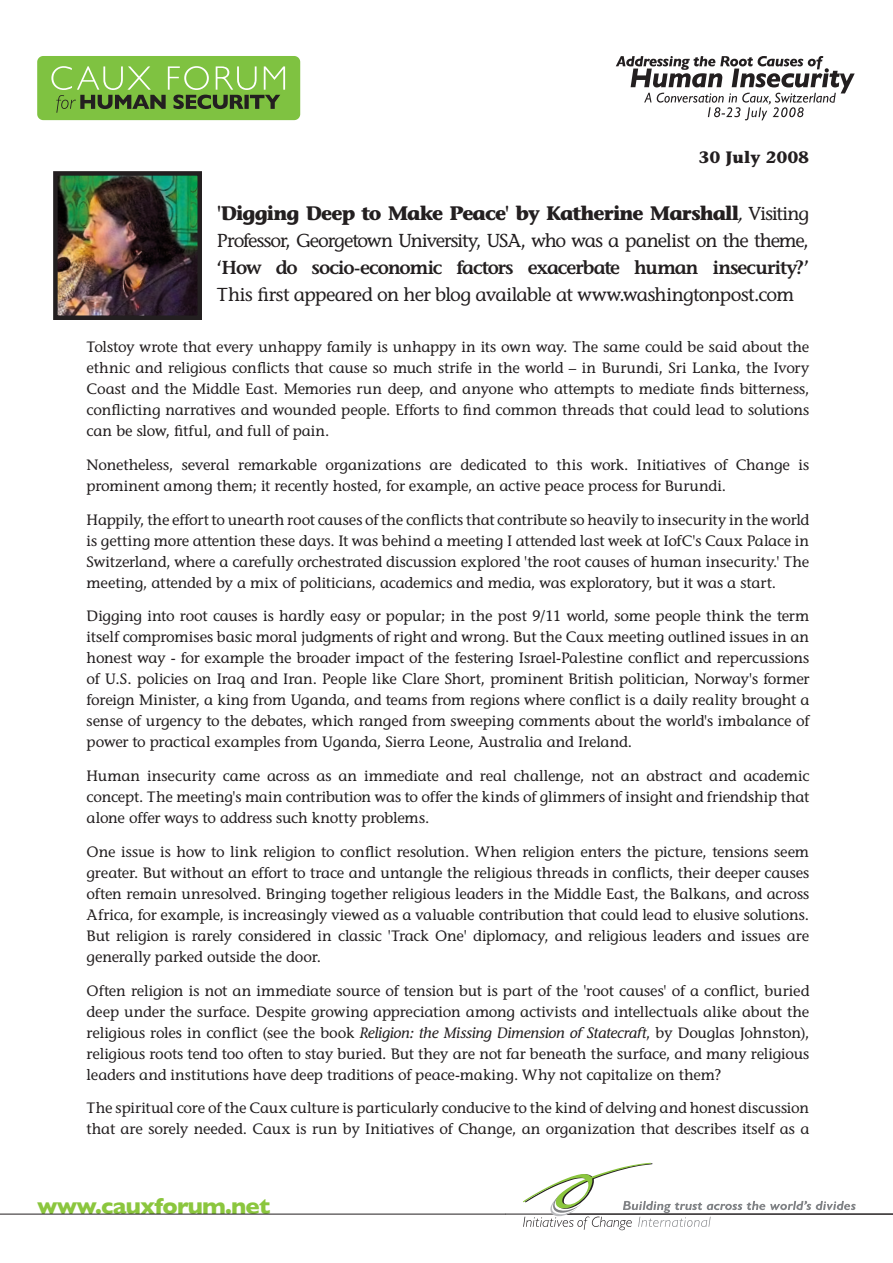
<style>
.page{position:relative;width:893px;height:1263px;background:#fff}
.page>*{position:absolute;margin:0;border:0;box-sizing:border-box;transform-origin:0 0}
.t1{font:700 23.25px "Gill Sans";letter-spacing:-.035em;color:#8bc63e}
.t2{font:700 19.5px "Stone Informal";letter-spacing:-.05em;color:#231f20}
.t3{font:18.75px "Stone Informal";letter-spacing:-.045em;color:#231f20}
.t4{font:600 18.75px "Stone Informal";letter-spacing:-.05em;color:#231f20}
.t5{font:700 16.5px "Stone Informal";letter-spacing:.02em;color:#231f20}
.t6{font:15px/21px "Stone Informal";letter-spacing:-.01em;color:#231f20;text-align:justify}
.s1{font-weight:400;font-style:italic;font-size:18.75px}
.s2{font-weight:400;font-size:18.75px}
.s3{font-style:italic}
</style>
<div class="page">
<svg style="left:616px;top:56px;width:239px;height:64px"></svg>
<div style="left:40px;top:59px;width:257px;height:58px;background:#7fc241;border-radius:3px"></div>
<div style="left:37px;top:56px;width:263px;height:64px;border:6px solid #7fc241;border-radius:3px"></div>
<svg style="left:51px;top:66px;width:234px;height:47px"></svg>
<hr style="left:567px;top:1214px;width:326px;height:1px;background:#231f20">
<hr style="left:505px;top:1214px;width:49px;height:1px;background:#231f20">
<svg style="left:522px;top:1163px;width:334px;height:67px"></svg>
<hr style="left:0;top:1214px;width:506px;height:1px;background:#231f20">
<img style="left:58px;top:176px;width:139px;height:139px">
<div style="left:53px;top:171px;width:149px;height:149px;border:4px solid #231f20"></div>
<p class="t5" style="left:699px;top:147px;width:112px">30 July 2008</p>
<h2 class="t2" style="left:217px;top:200px;width:593px">'Digging Deep to Make Peace' by Katherine Marshall<span class="s1">,</span> <span class="s2">Visiting</span></h2>
<p class="t3" style="left:217px;top:229px;width:593px">Professor, Georgetown University, USA, who was a panelist on the theme,</p>
<p class="t4" style="left:217px;top:256px;width:593px">‘How do socio-economic factors exacerbate human insecurity?’</p>
<p class="t3" style="left:217px;top:283px;width:579px">This first appeared on her blog available at www.washingtonpost.com</p>
<p class="t6" style="left:87px;top:336px;width:724px">Tolstoy wrote that every unhappy family is unhappy in its own way. The same could be said about the ethnic and religious conflicts that cause so much strife in the world – in Burundi, Sri Lanka, the Ivory Coast and the Middle East. Memories run deep, and anyone who attempts to mediate finds bitterness, conflicting narratives and wounded people. Efforts to find common threads that could lead to solutions can be slow, fitful, and full of pain.</p>
<p class="t6" style="left:87px;top:454px;width:724px">Nonetheless, several remarkable organizations are dedicated to this work. Initiatives of Change is prominent among them; it recently hosted, for example, an active peace process for Burundi.</p>
<p class="t6" style="left:87px;top:509px;width:724px">Happily, the effort to unearth root causes of the conflicts that contribute so heavily to insecurity in the world is getting more attention these days. It was behind a meeting I attended last week at IofC's Caux Palace in Switzerland, where a carefully orchestrated discussion explored 'the root causes of human insecurity.' The meeting, attended by a mix of politicians, academics and media, was exploratory, but it was a start.</p>
<p class="t6" style="left:87px;top:605px;width:724px">Digging into root causes is hardly easy or popular; in the post 9/11 world, some people think the term itself compromises basic moral judgments of right and wrong. But the Caux meeting outlined issues in an honest way - for example the broader impact of the festering Israel-Palestine conflict and repercussions of U.S. policies on Iraq and Iran. People like Clare Short, prominent British politician, Norway's former foreign Minister, a king from Uganda, and teams from regions where conflict is a daily reality brought a sense of urgency to the debates, which ranged from sweeping comments about the world's imbalance of power to practical examples from Uganda, Sierra Leone, Australia and Ireland.</p>
<p class="t6" style="left:87px;top:765px;width:724px">Human insecurity came across as an immediate and real challenge, not an abstract and academic concept. The meeting's main contribution was to offer the kinds of glimmers of insight and friendship that alone offer ways to address such knotty problems.</p>
<p class="t6" style="left:87px;top:841px;width:724px">One issue is how to link religion to conflict resolution. When religion enters the picture, tensions seem greater. But without an effort to trace and untangle the religious threads in conflicts, their deeper causes often remain unresolved. Bringing together religious leaders in the Middle East, the Balkans, and across Africa, for example, is increasingly viewed as a valuable contribution that could lead to elusive solutions.<br>But religion is rarely considered in classic 'Track One' diplomacy, and religious leaders and issues are generally parked outside the door.</p>
<p class="t6" style="left:87px;top:980px;width:724px">Often religion is not an immediate source of tension but is part of the 'root causes' of a conflict, buried deep under the surface. Despite growing appreciation among activists and intellectuals alike about the religious roles in conflict (see the book <span class="s3">Religion: the Missing Dimension of Statecraft</span>, by Douglas Johnston), religious roots tend too often to stay buried. But they are not far beneath the surface, and many religious leaders and institutions have deep traditions of peace-making. Why not capitalize on them?</p>
<p class="t6" style="left:87px;top:1097px;width:724px">The spiritual core of the Caux culture is particularly conducive to the kind of delving and honest discussion that are sorely needed. Caux is run by Initiatives of Change, an organization that describes itself as a</p>
<h1 class="t1" style="left:37px;top:1192px;width:235px">www.cauxforum.net</h1>
</div>
